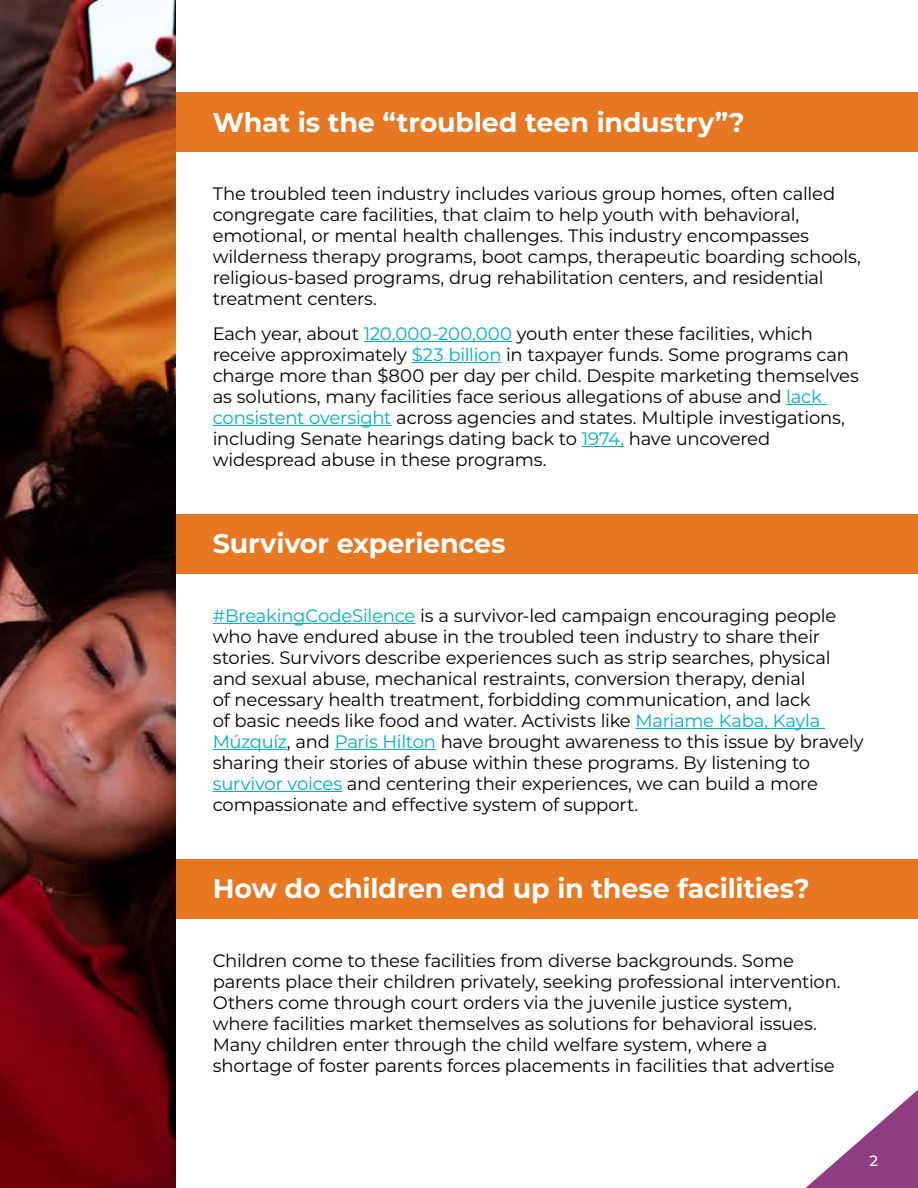
<style>
.page{position:relative;width:918px;height:1188px;background:#fff}
.page>*{position:absolute;margin:0;border:0;box-sizing:border-box;transform-origin:0 0}
.t1{font:700 27px "Montserrat";letter-spacing:-.01em;color:#fff}
.t2{font:18px/21px "Montserrat";letter-spacing:-.015em;color:#000}
.t3{font:500 15px "Montserrat";color:#fff}
.s1{color:#00aec7}
</style>
<div class="page">
<svg style="left:805px;top:1089px;width:113px;height:99px"></svg>
<div style="left:152px;top:92px;width:766px;height:60px;background:#e87722"></div>
<hr style="left:364px;top:341px;width:148px;height:1px;background:#00aec7">
<hr style="left:412px;top:362px;width:90px;height:1px;background:#00aec7">
<hr style="left:786px;top:404px;width:41px;height:1px;background:#00aec7">
<hr style="left:213px;top:425px;width:179px;height:1px;background:#00aec7">
<hr style="left:582px;top:446px;width:42px;height:1px;background:#00aec7">
<div style="left:152px;top:514px;width:766px;height:60px;background:#e87722"></div>
<hr style="left:213px;top:623px;width:203px;height:1px;background:#00aec7">
<hr style="left:636px;top:728px;width:189px;height:1px;background:#00aec7">
<hr style="left:213px;top:749px;width:74px;height:1px;background:#00aec7">
<hr style="left:335px;top:749px;width:101px;height:1px;background:#00aec7">
<hr style="left:213px;top:791px;width:129px;height:1px;background:#00aec7">
<div style="left:152px;top:859px;width:766px;height:60px;background:#e87722"></div>
<img style="left:0;top:0;width:176px;height:1188px">
<h1 class="t1" style="left:213px;top:103px;width:533px">What is the “troubled teen industry”?</h1>
<p class="t2" style="left:213px;top:183px;width:650px">The troubled teen industry includes various group homes, often called congregate care facilities, that claim to help youth with behavioral, emotional, or mental health challenges. This industry encompasses wilderness therapy programs, boot camps, therapeutic boarding schools, religious-based programs, drug rehabilitation centers, and residential treatment centers.</p>
<p class="t2" style="left:213px;top:322px;width:648px">Each year, about <span class="s1">120,000-200,000</span> youth enter these facilities, which receive approximately <span class="s1">$23 billion</span> in taxpayer funds. Some programs can charge more than $800 per day per child. Despite marketing themselves as solutions, many facilities face serious allegations of abuse and <span class="s1">lack consistent oversight</span> across agencies and states. Multiple investigations, including Senate hearings dating back to <span class="s1">1974,</span> have uncovered widespread abuse in these programs.</p>
<h1 class="t1" style="left:213px;top:524px;width:294px">Survivor experiences</h1>
<p class="t2" style="left:213px;top:604px;width:652px"><span class="s1">#BreakingCodeSilence</span> is a survivor-led campaign encouraging people who have endured abuse in the troubled teen industry to share their stories. Survivors describe experiences such as strip searches, physical and sexual abuse, mechanical restraints, conversion therapy, denial<br>of necessary health treatment, forbidding communication, and lack<br>of basic needs like food and water. Activists like <span class="s1">Mariame Kaba, Kayla Múzquíz</span>, and <span class="s1">Paris Hilton</span> have brought awareness to this issue by bravely sharing their stories of abuse within these programs. By listening to <span class="s1">survivor voices</span> and centering their experiences, we can build a more compassionate and effective system of support.</p>
<h1 class="t1" style="left:213px;top:869px;width:598px">How do children end up in these facilities?</h1>
<p class="t2" style="left:213px;top:949px;width:629px">Children come to these facilities from diverse backgrounds. Some parents place their children privately, seeking professional intervention.<br>Others come through court orders via the juvenile justice system, where facilities market themselves as solutions for behavioral issues.<br>Many children enter through the child welfare system, where a shortage of foster parents forces placements in facilities that advertise</p>
<p class="t3" style="left:869px;top:1150px;width:10px">2</p>
</div>
